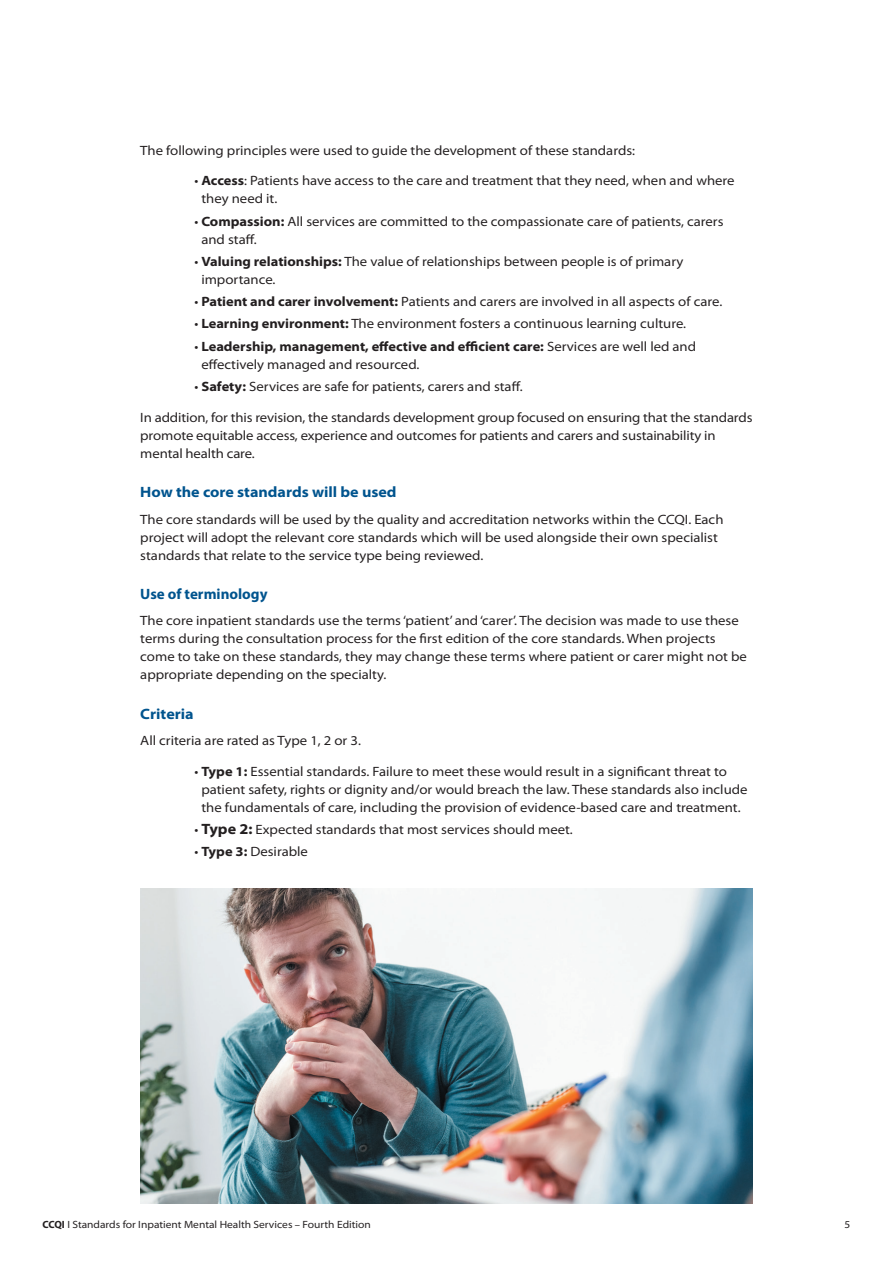
<style>
.page{position:relative;width:893px;height:1263px;background:#fff}
.page>*{position:absolute;margin:0;border:0;box-sizing:border-box;transform-origin:0 0}
.t1{font:700 semi-expanded 15px "Myriad Pro";color:#00548e}
.t2{font:700 15px "Myriad Pro";color:#00548e}
.t3{font:semi-expanded 13.5px/18px "Myriad Pro";color:#231f20}
.t4{font:semi-expanded 10.5px "Myriad Pro";color:#231f20}
.s1{font-weight:700}
.s2{font-weight:700;font-size:15px}
.s3{font-weight:700;font-stretch:normal}
</style>
<div class="page">
<img style="left:140px;top:889px;width:613px;height:314px">
<p class="t3" style="left:140px;top:141px;width:496px">The following principles were used to guide the development of these standards:</p>
<p class="t3" style="left:201px;top:172px;width:535px;text-indent:-7px">• <span class="s1">Access</span>: Patients have access to the care and treatment that they need, when and where they need it.</p>
<p class="t3" style="left:201px;top:212px;width:524px;text-indent:-7px">• <span class="s1">Compassion:</span> All services are committed to the compassionate care of patients, carers and staff.</p>
<p class="t3" style="left:201px;top:252px;width:483px;text-indent:-7px">• <span class="s1">Valuing relationships:</span> The value of relationships between people is of primary importance.</p>
<p class="t3" style="left:194px;top:292px;width:529px">• <span class="s1">Patient and carer involvement:</span> Patients and carers are involved in all aspects of care.</p>
<p class="t3" style="left:194px;top:315px;width:493px">• <span class="s1">Learning environment:</span> The environment fosters a continuous learning culture.</p>
<p class="t3" style="left:201px;top:337px;width:496px;text-indent:-7px">• <span class="s1">Leadership, management, effective and efficient care:</span> Services are well led and effectively managed and resourced.</p>
<p class="t3" style="left:194px;top:377px;width:330px">• <span class="s1">Safety:</span> Services are safe for patients, carers and staff.</p>
<p class="t3" style="left:140px;top:408px;width:614px">In addition, for this revision, the standards development group focused on ensuring that the standards promote equitable access, experience and outcomes for patients and carers and sustainability in mental health care.</p>
<p class="t1" style="left:140px;top:482px;width:258px">How the core standards will be used</p>
<p class="t3" style="left:140px;top:510px;width:585px">The core standards will be used by the quality and accreditation networks within the CCQI. Each project will adopt the relevant core standards which will be used alongside their own specialist standards that relate to the service type being reviewed.</p>
<p class="t2" style="left:140px;top:584px;width:129px">Use of terminology</p>
<p class="t3" style="left:140px;top:611px;width:608px">The core inpatient standards use the terms ‘patient’ and ‘carer’. The decision was made to use these terms during the consultation process for the first edition of the core standards. When projects come to take on these standards, they may change these terms where patient or carer might not be appropriate depending on the specialty.</p>
<p class="t1" style="left:140px;top:704px;width:55px">Criteria</p>
<p class="t3" style="left:140px;top:731px;width:222px">All criteria are rated as Type 1, 2 or 3.</p>
<p class="t3" style="left:201px;top:762px;width:548px;text-indent:-7px">• <span class="s1">Type 1:</span> Essential standards. Failure to meet these would result in a significant threat to patient safety, rights or dignity and/or would breach the law. These standards also include the fundamentals of care, including the provision of evidence-based care and treatment.</p>
<p class="t3" style="left:194px;top:820px;width:380px">• <span class="s2">Type 2:</span> Expected standards that most services should meet.</p>
<p class="t3" style="left:194px;top:842px;width:115px">• <span class="s1">Type 3:</span> Desirable</p>
<p class="t4" style="left:43px;top:1218px;width:330px"><span class="s3">CCQI</span> I Standards for Inpatient Mental Health Services – Fourth Edition</p>
<p class="t4" style="left:845px;top:1218px;width:7px">5</p>
</div>
